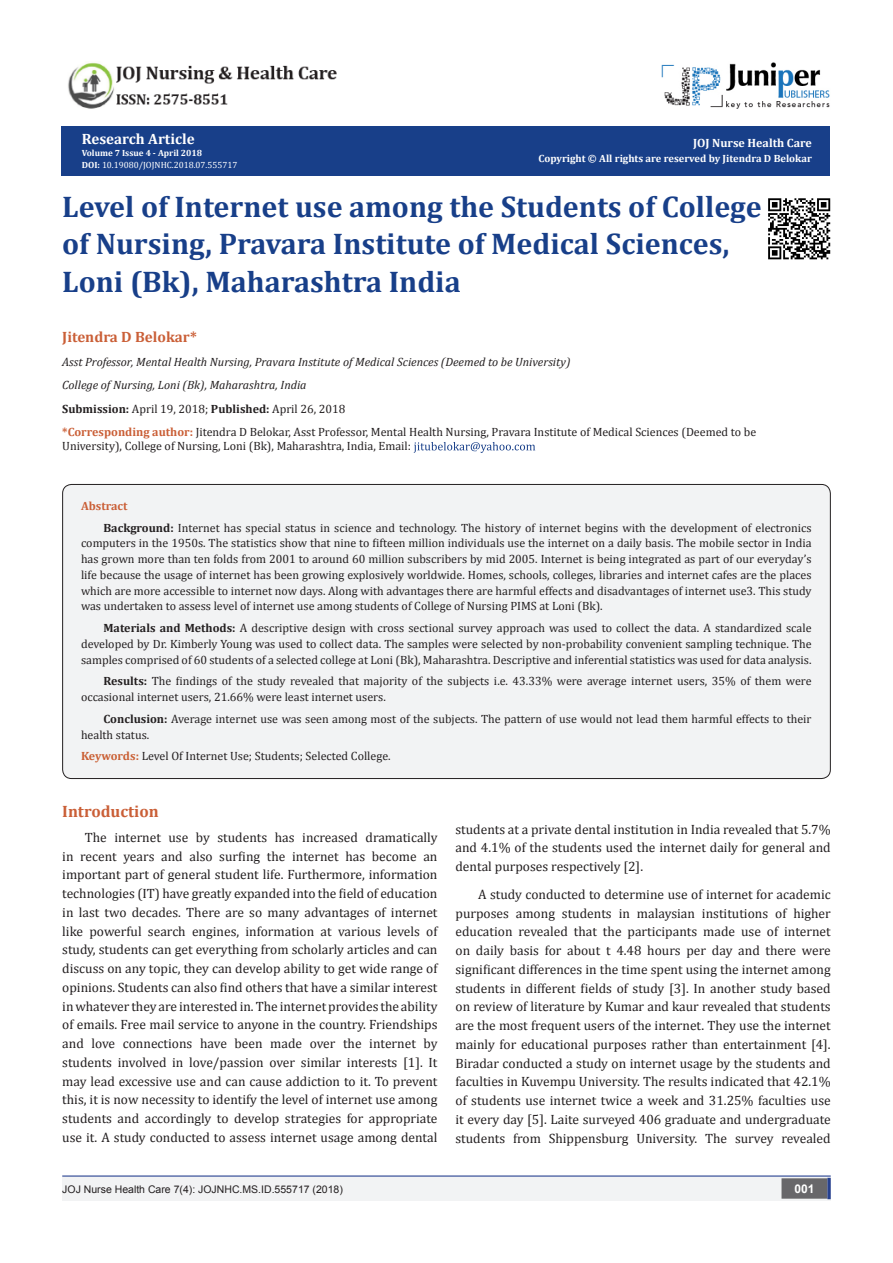
<style>
.page{position:relative;width:893px;height:1263px;background:#fff}
.page>*{position:absolute;margin:0;border:0;box-sizing:border-box;transform-origin:0 0}
.t1{font:700 30px "Cambria";color:#183f89}
.t2{font:700 16.5px "Cambria";color:#ca5f37}
.t3{font:700 15px "Cambria";color:#ca5f37}
.t4{font:700 15px "Cambria";color:#fff}
.t5{font:13.5px/18.8px "Cambria";color:#231f20;text-align:justify}
.t6{font:12px/15.8px "Cambria";color:#231f20}
.t7{font:italic 12px "Cambria";color:#231f20}
.t8{font:700 12px "Cambria";color:#fff}
.t9{font:700 12px "Cambria";color:#ca5f37}
.t10{font:700 12px "Arial";color:#fff}
.t11{font:10.5px "Arial";color:#231f20}
.t12{font:700 10.5px "Cambria";color:#fff}
.t13{font:9px "Cambria";color:#fff}
.t14{font:700 9px "Cambria";color:#fff}
.s1{font-weight:700}
.s2{font-weight:700;color:#ca5f37}
.s3{font-weight:700;color:#ca6035}
</style>
<div class="page">
<svg style="left:414px;top:442px;width:121px;height:11px"></svg>
<hr style="left:62px;top:1175px;width:769px;height:1px;background:#253f8e">
<div style="left:62px;top:1177px;width:494px;height:24px;background:#f2f3f4"></div>
<div style="left:503px;top:1177px;width:328px;height:24px;background:#f2f3f4"></div>
<div style="left:782px;top:1179px;width:45px;height:19px;background:#68676a"></div>
<div style="left:781px;top:1178px;width:46px;height:21px;border:2px solid #68676a"></div>
<svg style="left:827px;top:1178px;width:4px;height:21px"></svg>
<img style="left:662px;top:62px;width:168px;height:47px">
<img style="left:68px;top:62px;width:269px;height:47px">
<div style="left:62px;top:127px;width:768px;height:49px;background:#183f89"></div>
<div style="left:63px;top:484px;width:767px;height:294px;background:#f2f3f4;border-radius:9px"></div>
<img style="left:768px;top:198px;width:63px;height:62px">
<p class="t4" style="left:82px;top:128px;width:114px">Research Article</p>
<p class="t14" style="left:82px;top:146px;width:122px">Volume 7 Issue 4 - April 2018</p>
<p class="t13" style="left:82px;top:160px;width:157px"><span class="s1">DOI:</span> 10.19080/JOJNHC.2018.07.555717</p>
<p class="t8" style="left:693px;top:134px;width:120px">JOJ Nurse Health Care</p>
<p class="t12" style="left:538px;top:151px;width:275px">Copyright © All rights are reserved by Jitendra D Belokar</p>
<p class="t1" style="left:62px;top:185px;width:701px">Level of Internet use among the Students of College</p>
<p class="t1" style="left:62px;top:223px;width:669px">of Nursing, Pravara Institute of Medical Sciences,</p>
<p class="t1" style="left:62px;top:260px;width:400px">Loni (Bk), Maharashtra India</p>
<p class="t3" style="left:62px;top:327px;width:136px">Jitendra D Belokar*</p>
<p class="t7" style="left:62px;top:353px;width:510px">Asst Professor, Mental Health Nursing, Pravara Institute of Medical Sciences (Deemed to be University)</p>
<p class="t7" style="left:62px;top:377px;width:246px">College of Nursing, Loni (Bk), Maharashtra, India</p>
<p class="t6" style="left:62px;top:400px;width:285px"><span class="s1">Submission:</span> April 19, 2018; <span class="s1">Published:</span> April 26, 2018</p>
<p class="t6" style="left:62px;top:425px;width:695px;line-height:14.4px"><span class="s2">*Corresponding author:</span> Jitendra D Belokar, Asst Professor, Mental Health Nursing, Pravara Institute of Medical Sciences (Deemed to be<br>University), College of Nursing, Loni (Bk), Maharashtra, India, Email:</p>
<p class="t9" style="left:81px;top:497px;width:48px">Abstract</p>
<p class="t6" style="left:81px;top:520px;width:732px;text-align:justify;text-indent:22px"><span class="s1">Background:</span> Internet has special status in science and technology. The history of internet begins with the development of electronics computers in the 1950s. The statistics show that nine to fifteen million individuals use the internet on a daily basis. The mobile sector in India has grown more than ten folds from 2001 to around 60 million subscribers by mid 2005. Internet is being integrated as part of our everyday’s life because the usage of internet has been growing explosively worldwide. Homes, schools, colleges, libraries and internet cafes are the places which are more accessible to internet now days. Along with advantages there are harmful effects and disadvantages of internet use3. This study was undertaken to assess level of internet use among students of College of Nursing PIMS at Loni (Bk).</p>
<p class="t6" style="left:81px;top:620px;width:732px;text-align:justify;text-indent:22px"><span class="s1">Materials and Methods:</span> A descriptive design with cross sectional survey approach was used to collect the data. A standardized scale developed by Dr. Kimberly Young was used to collect data. The samples were selected by non-probability convenient sampling technique. The samples comprised of 60 students of a selected college at Loni (Bk), Maharashtra. Descriptive and inferential statistics was used for data analysis.</p>
<p class="t6" style="left:81px;top:673px;width:732px;text-indent:22px"><span class="s1">Results:</span> The findings of the study revealed that majority of the subjects i.e. 43.33% were average internet users, 35% of them were occasional internet users, 21.66% were least internet users.</p>
<p class="t6" style="left:81px;top:711px;width:732px;text-indent:22px"><span class="s1">Conclusion:</span> Average internet use was seen among most of the subjects. The pattern of use would not lead them harmful effects to their health status.</p>
<p class="t6" style="left:81px;top:748px;width:311px"><span class="s3">Keywords:</span> Level Of Internet Use; Students; Selected College.</p>
<p class="t2" style="left:62px;top:800px;width:98px">Introduction</p>
<p class="t5" style="left:62px;top:828px;width:377px;text-indent:22px">The internet use by students has increased dramatically in recent years and also surfing the internet has become an important part of general student life. Furthermore, information technologies (IT) have greatly expanded into the field of education in last two decades. There are so many advantages of internet like powerful search engines, information at various levels of study, students can get everything from scholarly articles and can discuss on any topic, they can develop ability to get wide range of opinions. Students can also find others that have a similar interest in whatever they are interested in. The internet provides the ability of emails. Free mail service to anyone in the country. Friendships and love connections have been made over the internet by students involved in love/passion over similar interests [1]. It may lead excessive use and can cause addiction to it. To prevent this, it is now necessity to identify the level of internet use among students and accordingly to develop strategies for appropriate use it. A study conducted to assess internet usage among dental</p>
<p class="t5" style="left:455px;top:819px;width:377px">students at a private dental institution in India revealed that 5.7% and 4.1% of the students used the internet daily for general and dental purposes respectively [2].</p>
<p class="t5" style="left:455px;top:885px;width:377px;text-indent:22px">A study conducted to determine use of internet for academic purposes among students in malaysian institutions of higher education revealed that the participants made use of internet on daily basis for about t 4.48 hours per day and there were significant differences in the time spent using the internet among students in different fields of study [3]. In another study based on review of literature by Kumar and kaur revealed that students are the most frequent users of the internet. They use the internet mainly for educational purposes rather than entertainment [4].<br>Biradar conducted a study on internet usage by the students and faculties in Kuvempu University. The results indicated that 42.1% of students use internet twice a week and 31.25% faculties use it every day [5]. Laite surveyed 406 graduate and undergraduate students from Shippensburg University. The survey revealed</p>
<p class="t11" style="left:62px;top:1182px;width:282px">JOJ Nurse Health Care 7(4): JOJNHC.MS.ID.555717 (2018)</p>
<p class="t10" style="left:794px;top:1181px;width:22px">001</p>
</div>
